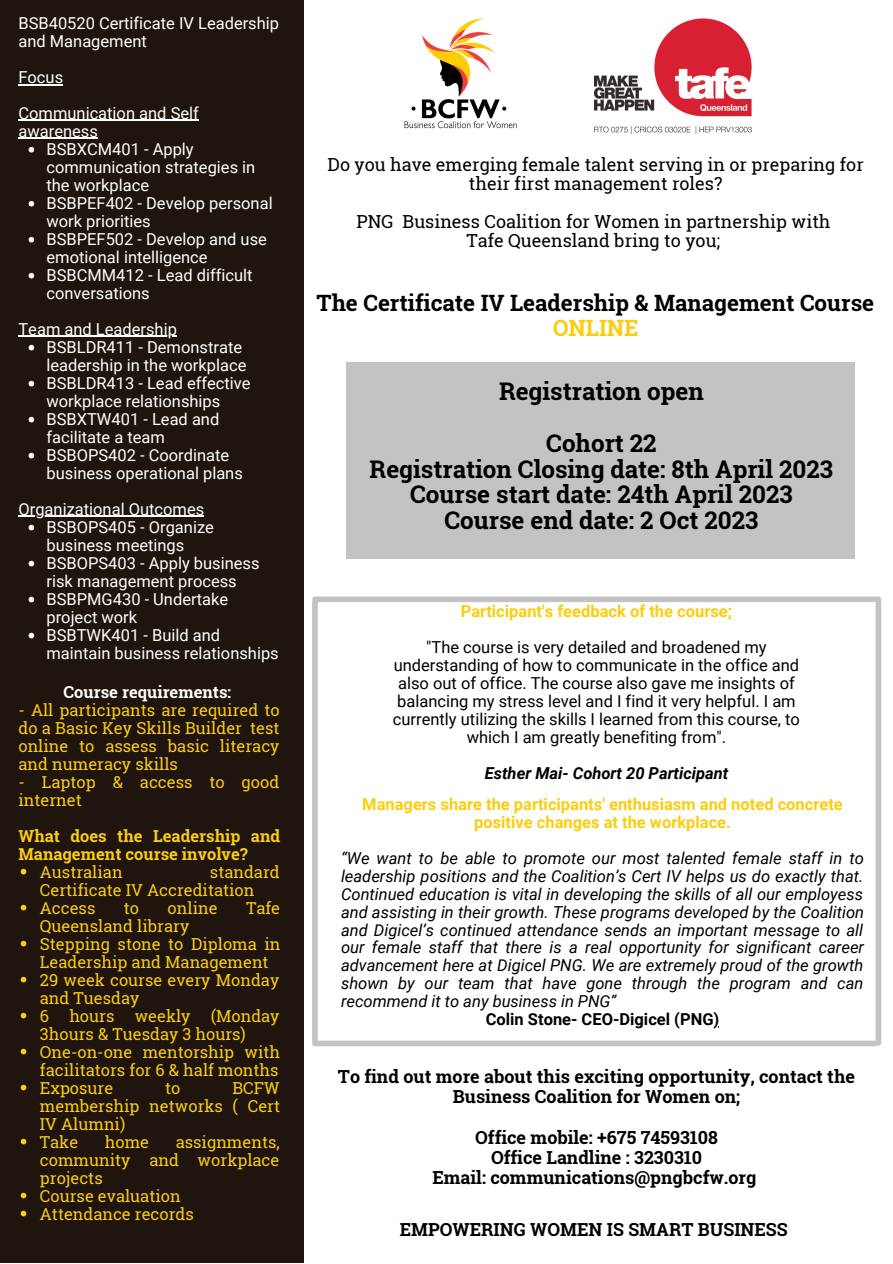
<style>
.page{position:relative;width:893px;height:1264px;background:#fff}
.page>*{position:absolute;margin:0;border:0;box-sizing:border-box;transform-origin:0 0}
.t1{font:700 24.3px/25.8px "Roboto Slab";color:#000;text-align:center}
.t2{font:700 22.5px "Roboto Slab";color:#000}
.t3{font:700 22.5px "Roboto Slab";color:#fbcd0e}
.t4{font:700 18px/20.2px "Roboto Slab";color:#000;text-align:center}
.t5{font:18px/19px "Roboto Slab";color:#000;text-align:center}
.t6{font:16.5px/18px "Roboto";color:#fff}
.t7{font:16.5px/18px "Roboto Slab";color:#fbcd0e}
.t8{font:italic 16.5px/18px "Roboto";color:#000;text-align:justify}
.t9{font:16.5px/18px "Roboto";color:#000;text-align:center}
.t10{font:700 16.5px/18px "Roboto";color:#fbcd0e;text-align:center}
.t11{font:700 16.5px/18px "Roboto Slab";color:#fbcd0e}
.t12{font:italic 700 16.5px "Roboto";color:#000}
.t13{font:700 16.5px "Roboto";color:#000}
.t14{font:700 16.5px "Roboto Slab";color:#fff}
</style>
<div class="page">
<div style="left:0;top:0;width:304px;height:1262px;background:#1f140e"></div>
<img style="left:404px;top:18px;width:113px;height:111px">
<img style="left:594px;top:18px;width:158px;height:116px">
<svg style="left:21px;top:868px;width:5px;height:6px"></svg>
<svg style="left:21px;top:904px;width:5px;height:6px"></svg>
<svg style="left:21px;top:940px;width:5px;height:6px"></svg>
<svg style="left:21px;top:976px;width:5px;height:6px"></svg>
<svg style="left:21px;top:1012px;width:5px;height:6px"></svg>
<svg style="left:21px;top:1048px;width:5px;height:6px"></svg>
<svg style="left:21px;top:1084px;width:5px;height:6px"></svg>
<svg style="left:21px;top:1138px;width:5px;height:6px"></svg>
<svg style="left:21px;top:1192px;width:5px;height:6px"></svg>
<svg style="left:21px;top:1210px;width:5px;height:6px"></svg>
<svg style="left:29px;top:147px;width:5px;height:5px"></svg>
<svg style="left:29px;top:201px;width:5px;height:5px"></svg>
<svg style="left:29px;top:237px;width:5px;height:5px"></svg>
<svg style="left:29px;top:273px;width:5px;height:5px"></svg>
<svg style="left:29px;top:345px;width:5px;height:5px"></svg>
<svg style="left:29px;top:381px;width:5px;height:5px"></svg>
<svg style="left:29px;top:417px;width:5px;height:5px"></svg>
<svg style="left:29px;top:453px;width:5px;height:5px"></svg>
<svg style="left:29px;top:525px;width:5px;height:5px"></svg>
<svg style="left:29px;top:561px;width:5px;height:5px"></svg>
<svg style="left:29px;top:596px;width:5px;height:6px"></svg>
<svg style="left:29px;top:632px;width:5px;height:6px"></svg>
<hr style="left:18px;top:84px;width:45px;height:1px;background:#fff">
<hr style="left:18px;top:120px;width:181px;height:1px;background:#fff">
<hr style="left:18px;top:138px;width:80px;height:1px;background:#fff">
<hr style="left:18px;top:336px;width:159px;height:1px;background:#fff">
<hr style="left:18px;top:516px;width:186px;height:1px;background:#fff">
<div style="left:346px;top:362px;width:508px;height:196px;background:#c3c3c3"></div>
<div style="left:312px;top:602px;width:6px;height:438px;background:#c3c3c3"></div>
<div style="left:875px;top:602px;width:6px;height:440px;background:#c3c3c3"></div>
<div style="left:315px;top:1040px;width:560px;height:6px;background:#c3c3c3"></div>
<div style="left:315px;top:596px;width:563px;height:6px;background:#c3c3c3"></div>
<p class="t6" style="left:18px;top:14px;width:262px">BSB40520 Certificate IV Leadership and Management</p>
<p class="t6" style="left:18px;top:59px;width:182px;line-height:36px">Focus<br>Communication and Self</p>
<p class="t6" style="left:18px;top:122px;width:81px">awareness</p>
<p class="t6" style="left:46px;top:140px;width:228px">BSBXCM401 - Apply communication strategies in the workplace<br>BSBPEF402 - Develop personal work priorities<br>BSBPEF502 - Develop and use emotional intelligence<br>BSBCMM412 - Lead difficult conversations</p>
<p class="t6" style="left:18px;top:320px;width:160px">Team and Leadership</p>
<p class="t6" style="left:46px;top:338px;width:206px">BSBLDR411 - Demonstrate leadership in the workplace<br>BSBLDR413 - Lead effective workplace relationships<br>BSBXTW401 - Lead and facilitate a team<br>BSBOPS402 - Coordinate business operational plans</p>
<p class="t6" style="left:46px;top:518px;width:234px">BSBOPS405 - Organize business meetings<br>BSBOPS403 - Apply business risk management process<br>BSBPMG430 - Undertake project work<br>BSBTWK401 - Build and maintain business relationships</p>
<p class="t6" style="left:18px;top:500px;width:187px">Organizational Outcomes</p>
<p class="t14" style="left:64px;top:680px;width:169px">Course requirements:</p>
<p class="t7" style="left:18px;top:700px;width:263px;text-align:justify">- All participants are required to do a Basic Key Skills Builder test online to assess basic literacy and numeracy skills</p>
<p class="t7" style="left:18px;top:772px;width:262px">- Laptop &amp; access to good internet</p>
<p class="t11" style="left:18px;top:826px;width:263px">What does the Leadership and<br>Management course involve?</p>
<p class="t7" style="left:40px;top:862px;width:84px">Australian</p>
<p class="t7" style="left:40px;top:862px;width:241px;text-indent:170px">standard<br>Certificate IV Accreditation<br>Access</p>
<p class="t7" style="left:124px;top:898px;width:17px">to</p>
<p class="t7" style="left:168px;top:898px;width:51px">online</p>
<p class="t7" style="left:246px;top:898px;width:36px">Tafe</p>
<p class="t7" style="left:40px;top:916px;width:242px">Queensland library<br>Stepping stone to Diploma in<br>Leadership and Management<br>29 week course every Monday and Tuesday<br>6 hours weekly (Monday<br>3hours &amp; Tuesday 3 hours)<br>One-on-one mentorship with facilitators for 6 &amp; half months<br>Exposure</p>
<p class="t7" style="left:40px;top:1078px;width:241px;text-indent:192px">BCFW membership networks ( Cert<br>IV Alumni)<br>Take</p>
<p class="t7" style="left:165px;top:1078px;width:17px">to</p>
<p class="t7" style="left:40px;top:1132px;width:241px;text-indent:136px">assignments, community and workplace projects<br>Course evaluation<br>Attendance records</p>
<p class="t7" style="left:105px;top:1132px;width:46px">home</p>
<p class="t5" style="left:327px;top:154px;width:537px">Do you have emerging female talent serving in or preparing for their first management roles?</p>
<p class="t5" style="left:356px;top:212px;width:475px">PNG Business Coalition for Women in partnership with<br>Tafe Queensland bring to you;</p>
<h2 class="t2" style="left:316px;top:287px;width:559px">The Certificate IV Leadership &amp; Management Course</h2>
<h2 class="t3" style="left:552px;top:312px;width:87px">ONLINE</h2>
<h1 class="t1" style="left:499px;top:365px;width:206px;line-height:51.6px">Registration open<br>Cohort 22</h1>
<h1 class="t1" style="left:369px;top:455px;width:465px">Registration Closing date: 8th April 2023<br>Course start date: 24th April 2023<br>Course end date: 2 Oct 2023</h1>
<p class="t10" style="left:461px;top:602px;width:273px">Participant's feedback of the course;</p>
<p class="t9" style="left:393px;top:638px;width:408px">"The course is very detailed and broadened my understanding of how to communicate in the office and also out of office. The course also gave me insights of balancing my stress level and I find it very helpful. I am currently utilizing the skills I learned from this course, to which I am greatly benefiting from".</p>
<p class="t12" style="left:485px;top:764px;width:245px">Esther Mai- Cohort 20 Participant</p>
<p class="t10" style="left:362px;top:795px;width:482px">Managers share the participants' enthusiasm and noted concrete positive changes at the workplace.</p>
<p class="t8" style="left:341px;top:848px;width:524px">“We want to be able to promote our most talented female staff in to leadership positions and the Coalition’s Cert IV helps us do exactly that.<br>Continued education is vital in developing the skills of all our employess and assisting in their growth. These programs developed by the Coalition and Digicel’s continued attendance sends an important message to all our female staff that there is a real opportunity for significant career advancement here at Digicel PNG. We are extremely proud of the growth shown by our team that have gone through the program and can recommend it to any business in PNG”</p>
<p class="t13" style="left:485px;top:1010px;width:235px">Colin Stone- CEO-Digicel (PNG)</p>
<p class="t4" style="left:338px;top:1065px;width:518px">To find out more about this exciting opportunity, contact the<br>Business Coalition for Women on;</p>
<p class="t4" style="left:432px;top:1126px;width:325px">Office mobile: +675 74593108<br>Office Landline : 3230310<br>Email: communications@pngbcfw.org</p>
<p class="t4" style="left:399px;top:1218px;width:389px">EMPOWERING WOMEN IS SMART BUSINESS</p>
</div>
